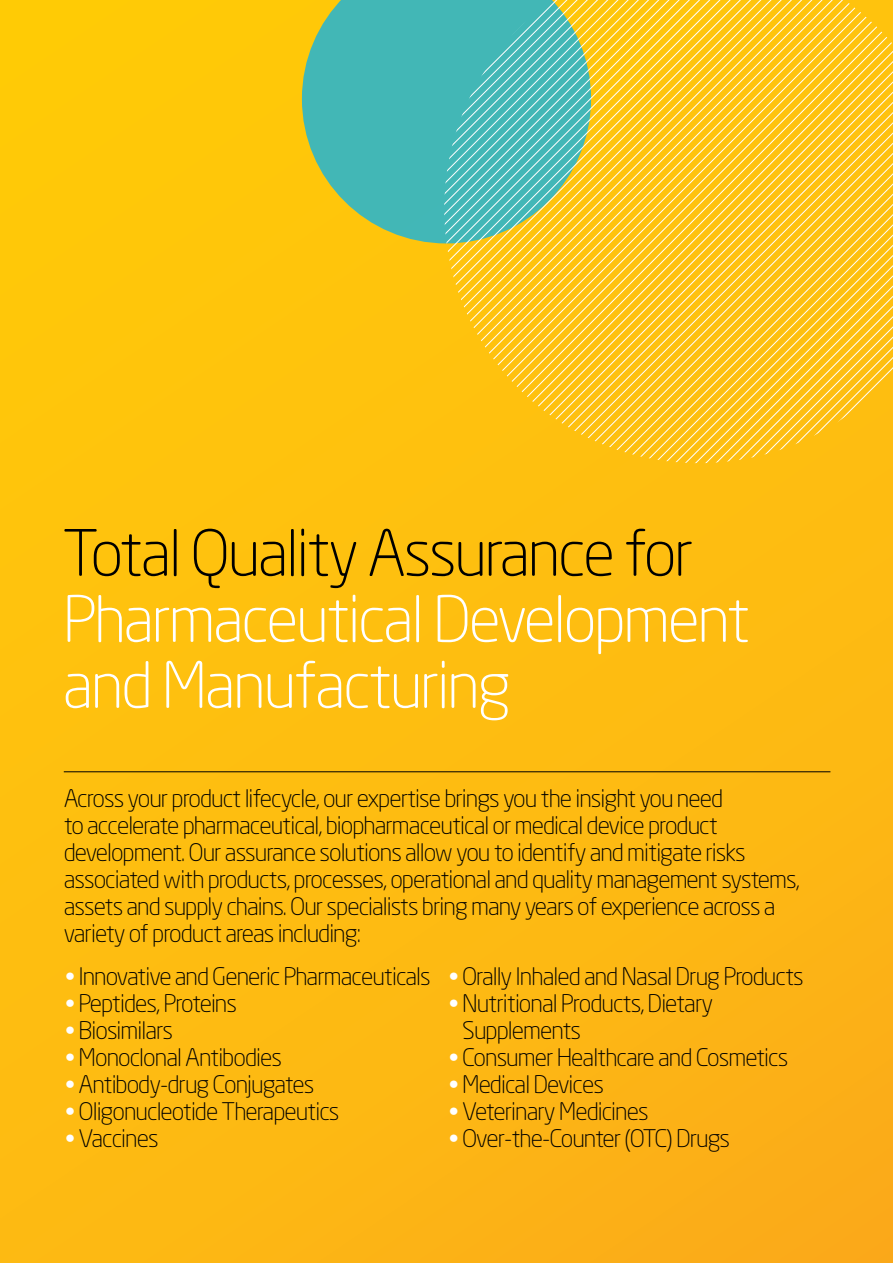
<style>
.page{position:relative;width:893px;height:1263px;background:#fff}
.page>*{position:absolute;margin:0;border:0;box-sizing:border-box;transform-origin:0 0}
.t1{font:300 63px/66px "Neo Sans Std";letter-spacing:-.04em;color:#fff}
.t2{font:300 63px "Neo Sans Std";letter-spacing:-.04em;color:#000}
.t3{font:300 24px/27px "Neo Sans Std";letter-spacing:-.04em;color:#000}
.s1{color:#fff}
</style>
<div class="page">
<div style="left:0;top:0;width:893px;height:1263px;background:linear-gradient(to right,#ffc40c,#fcb416)"></div>
<svg style="left:302px;top:0;width:142px;height:243px;background:#61b999"></svg>
<svg style="left:444px;top:0;width:449px;height:463px;background:#e6c740"></svg>
<hr style="left:64px;top:771px;width:766px;height:1px;background:#000">
<h1 class="t2" style="left:63px;top:515px;width:632px">Total Quality Assurance for</h1>
<h1 class="t1" style="left:63px;top:585px;width:689px">Pharmaceutical Development and Manufacturing</h1>
<p class="t3" style="left:64px;top:785px;width:737px">Across your product lifecycle, our expertise brings you the insight you need<br>to accelerate pharmaceutical, biopharmaceutical or medical device product development. Our assurance solutions allow you to identify and mitigate risks associated with products, processes, operational and quality management systems, assets and supply chains. Our specialists bring many years of experience across a variety of product areas including:</p>
<p class="t3" style="left:65px;top:962px;width:367px"><span class="s1">•</span> Innovative and Generic Pharmaceuticals</p>
<p class="t3" style="left:65px;top:989px;width:173px"><span class="s1">•</span> Peptides, Proteins</p>
<p class="t3" style="left:65px;top:1016px;width:109px"><span class="s1">•</span> Biosimilars</p>
<p class="t3" style="left:65px;top:1043px;width:218px"><span class="s1">•</span> Monoclonal Antibodies</p>
<p class="t3" style="left:65px;top:1070px;width:250px"><span class="s1">•</span> Antibody-drug Conjugates</p>
<p class="t3" style="left:65px;top:1097px;width:276px"><span class="s1">•</span> Oligonucleotide Therapeutics</p>
<p class="t3" style="left:65px;top:1124px;width:95px"><span class="s1">•</span> Vaccines</p>
<p class="t3" style="left:449px;top:962px;width:356px"><span class="s1">•</span> Orally Inhaled and Nasal Drug Products</p>
<p class="t3" style="left:462px;top:989px;width:252px;text-indent:-14px"><span class="s1">•</span> Nutritional Products, Dietary<br>Supplements</p>
<p class="t3" style="left:449px;top:1043px;width:341px"><span class="s1">•</span> Consumer Healthcare and Cosmetics</p>
<p class="t3" style="left:449px;top:1070px;width:157px"><span class="s1">•</span> Medical Devices</p>
<p class="t3" style="left:449px;top:1097px;width:201px"><span class="s1">•</span> Veterinary Medicines</p>
<p class="t3" style="left:449px;top:1124px;width:283px"><span class="s1">•</span> Over-the-Counter (OTC) Drugs</p>
</div>
